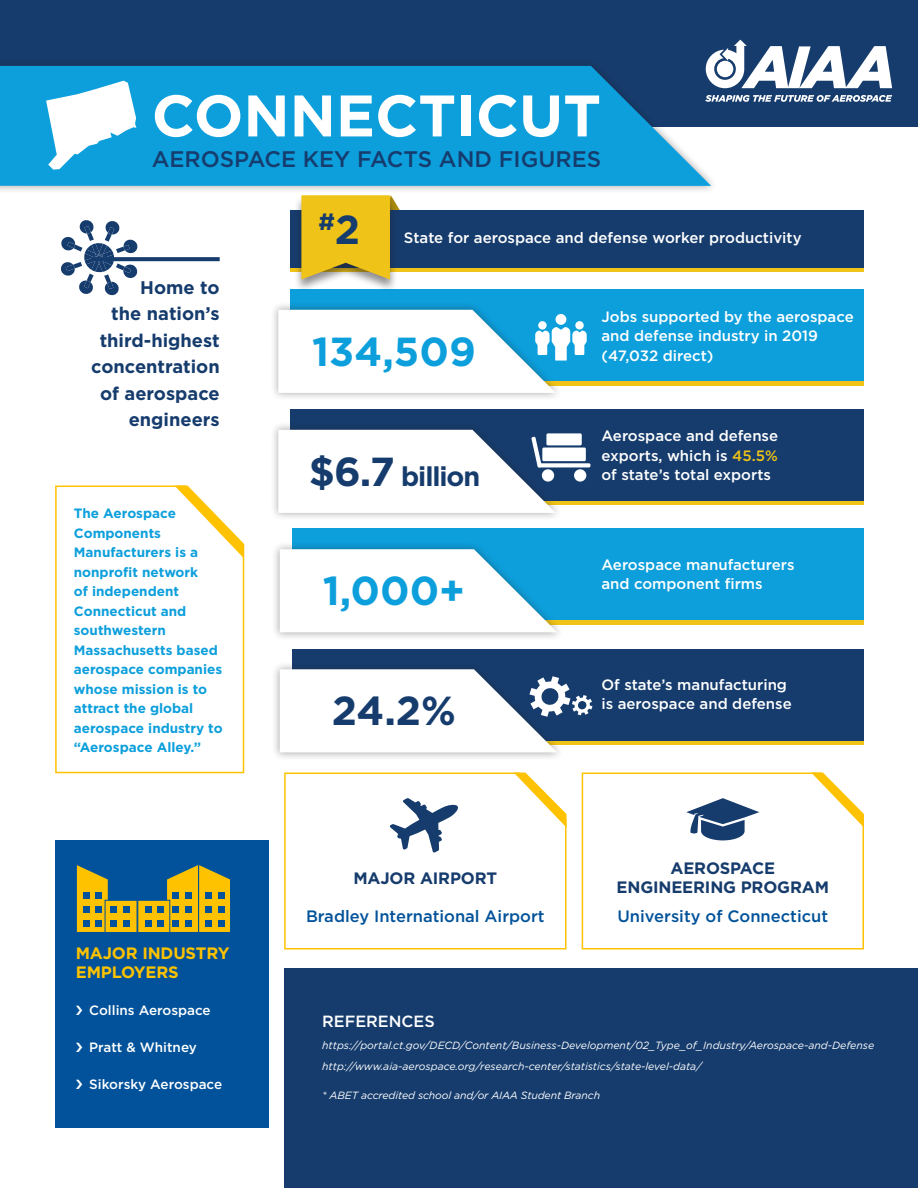
<style>
.page{position:relative;width:918px;height:1188px;background:#fff}
.page>*{position:absolute;margin:0;border:0;box-sizing:border-box;transform-origin:0 0}
.t1{font:700 58.5px "Gotham";color:#fff}
.t2{font:700 40.5px "Gotham";color:#0c9fdc}
.t3{font:700 40.5px "Gotham";color:#163c6d}
.t4{font:700 27px "Gotham";letter-spacing:-.04em;color:#163c6d}
.t5{font:700 23.55px "Gotham";color:#163c6d}
.t6{font:500 22.5px "Gotham";color:#163c6d}
.t7{font:700 18.3px/26.4px "Gotham";color:#163c6d;text-align:right}
.t8{font:500 16.5px "Gotham";color:#01529a}
.t9{font:700 16.5px/19.5px "Gotham";letter-spacing:-.01em;color:#163c6d;text-align:center}
.t10{font:700 16.5px/19.5px "Gotham";letter-spacing:-.01em;color:#fec200}
.t11{font:500 16.2px "Gotham";color:#fff}
.t12{font:500 15px/19.5px "Gotham";color:#fff}
.t13{font:700 13.5px/19.5px "Gotham";color:#0c9fdc}
.t14{font:500 13.5px "Gotham";color:#fff}
.t15{font:italic 10.5px "Gotham";color:#fff}
.s1{font-size:40.5px}
.s2{color:#f0c318}
</style>
<div class="page">
<div style="left:0;top:0;width:918px;height:126px;background:#163c6d"></div>
<div style="left:0;top:58px;width:718px;height:136px;background:#231f20;opacity:.4"></div>
<svg style="left:0;top:66px;width:711px;height:120px;background:#129ad4"></svg>
<div style="left:284px;top:968px;width:634px;height:220px;background:#163c6d"></div>
<svg style="left:61px;top:220px;width:77px;height:76px"></svg>
<div style="left:291px;top:294px;width:573px;height:92px;background:#f0c318"></div>
<div style="left:291px;top:289px;width:573px;height:92px;background:#0c9fdc"></div>
<div style="left:270px;top:302px;width:293px;height:99px;background:#231f20;opacity:.4"></div>
<svg style="left:278px;top:310px;width:309px;height:83px"></svg>
<div style="left:291px;top:414px;width:573px;height:91px;background:#f0c318"></div>
<div style="left:291px;top:409px;width:573px;height:92px;background:#163c6d"></div>
<div style="left:270px;top:422px;width:293px;height:99px;background:#231f20;opacity:.4"></div>
<div style="left:574px;top:469px;width:12px;height:13px;background:#fff;border-radius:50%"></div>
<svg style="left:538px;top:463px;width:52px;height:4px"></svg>
<svg style="left:278px;top:430px;width:278px;height:83px"></svg>
<div style="left:542px;top:448px;width:44px;height:13px;background:#fff;border-radius:2px"></div>
<div style="left:546px;top:433px;width:36px;height:12px;background:#fff;border-radius:2px"></div>
<svg style="left:46px;top:81px;width:90px;height:89px"></svg>
<div style="left:56px;top:840px;width:213px;height:288px;background:#01529a"></div>
<div style="left:137px;top:900px;width:33px;height:33px;background:#fec200;border:1px solid #01529a"></div>
<div style="left:145px;top:907px;width:7px;height:6px;background:#01529a"></div>
<div style="left:145px;top:920px;width:7px;height:7px;background:#01529a"></div>
<div style="left:105px;top:900px;width:32px;height:33px;background:#fec200;border:1px solid #01529a"></div>
<div style="left:123px;top:907px;width:7px;height:6px;background:#01529a"></div>
<div style="left:123px;top:920px;width:7px;height:7px;background:#01529a"></div>
<svg style="left:76px;top:865px;width:41px;height:68px"></svg>
<div style="left:111px;top:920px;width:6px;height:7px;background:#01529a"></div>
<svg style="left:158px;top:865px;width:72px;height:68px"></svg>
<div style="left:218px;top:907px;width:7px;height:6px;background:#01529a"></div>
<div style="left:218px;top:920px;width:7px;height:7px;background:#01529a"></div>
<div style="left:218px;top:893px;width:7px;height:6px;background:#01529a"></div>
<div style="left:205px;top:907px;width:7px;height:6px;background:#01529a"></div>
<div style="left:205px;top:920px;width:7px;height:7px;background:#01529a"></div>
<div style="left:205px;top:893px;width:7px;height:6px;background:#01529a"></div>
<svg style="left:284px;top:772px;width:283px;height:178px"></svg>
<svg style="left:581px;top:772px;width:283px;height:178px"></svg>
<svg style="left:55px;top:485px;width:190px;height:289px"></svg>
<svg style="left:592px;top:740px;width:272px;height:5px"></svg>
<div style="left:292px;top:649px;width:572px;height:91px;background:#163c6d"></div>
<div style="left:272px;top:661px;width:292px;height:100px;background:#231f20;opacity:.4"></div>
<svg style="left:280px;top:669px;width:312px;height:83px"></svg>
<div style="left:292px;top:533px;width:572px;height:92px;background:#f0c318"></div>
<div style="left:292px;top:529px;width:572px;height:91px;background:#0c9fdc"></div>
<div style="left:272px;top:541px;width:292px;height:100px;background:#231f20;opacity:.4"></div>
<svg style="left:280px;top:549px;width:277px;height:83px"></svg>
<svg style="left:92px;top:257px;width:128px;height:4px"></svg>
<svg style="left:706px;top:40px;width:186px;height:48px"></svg>
<svg style="left:705px;top:95px;width:187px;height:7px"></svg>
<div style="left:290px;top:222px;width:574px;height:50px;background:#f0c318"></div>
<div style="left:290px;top:210px;width:574px;height:58px;background:#163c6d"></div>
<div style="left:294px;top:194px;width:104px;height:99px;background:#231f20;opacity:.5"></div>
<svg style="left:301px;top:195px;width:99px;height:84px;background:#d9b62c"></svg>
<svg style="left:811px;top:773px;width:53px;height:55px"></svg>
<p class="t1" style="left:152px;top:77px;width:451px">CONNECTICUT</p>
<p class="t6" style="left:152px;top:144px;width:451px">AEROSPACE KEY FACTS AND FIGURES</p>
<p class="t7" style="left:91px;top:274px;width:130px">Home to<br>the nation’s third-highest concentration</p>
<p class="t7" style="left:100px;top:380px;width:121px">of aerospace engineers</p>
<p class="t13" style="left:74px;top:504px;width:104px">The Aerospace</p>
<p class="t13" style="left:74px;top:523px;width:150px">Components<br>Manufacturers is a nonprofit network<br>of independent<br>Connecticut and southwestern<br>Massachusetts based aerospace companies whose mission is to attract the global aerospace industry to “Aerospace Alley.”</p>
<p class="t10" style="left:76px;top:943px;width:155px">MAJOR INDUSTRY<br>EMPLOYERS</p>
<p class="t14" style="left:89px;top:1002px;width:123px">Collins Aerospace</p>
<p class="t14" style="left:89px;top:1038px;width:109px">Pratt &amp; Whitney</p>
<p class="t14" style="left:89px;top:1075px;width:135px">Sikorsky Aerospace</p>
<p class="t5" style="left:318px;top:206px;width:43px">#<span class="s1">2</span></p>
<p class="t12" style="left:404px;top:228px;width:399px">State for aerospace and defense worker productivity</p>
<p class="t2" style="left:312px;top:324px;width:165px">134,509</p>
<p class="t3" style="left:309px;top:444px;width:87px">$6.7</p>
<p class="t4" style="left:401px;top:458px;width:81px">billion</p>
<p class="t2" style="left:323px;top:564px;width:144px">1,000+</p>
<p class="t3" style="left:332px;top:684px;width:126px">24.2%</p>
<p class="t9" style="left:353px;top:868px;width:145px">MAJOR AIRPORT</p>
<p class="t8" style="left:306px;top:905px;width:240px">Bradley International Airport</p>
<p class="t12" style="left:601px;top:307px;width:254px">Jobs supported by the aerospace and defense industry in 2019</p>
<p class="t12" style="left:601px;top:346px;width:114px">(47,032 direct)</p>
<p class="t12" style="left:601px;top:426px;width:178px">Aerospace and defense exports, which is <span class="s2">45.5%</span></p>
<p class="t12" style="left:601px;top:465px;width:171px">of state’s total exports</p>
<p class="t12" style="left:601px;top:555px;width:195px">Aerospace manufacturers and component firms</p>
<p class="t12" style="left:601px;top:675px;width:192px">Of state’s manufacturing is aerospace and defense</p>
<p class="t9" style="left:617px;top:858px;width:214px">AEROSPACE<br>ENGINEERING PROGRAM</p>
<p class="t8" style="left:618px;top:905px;width:212px">University of Connecticut</p>
<p class="t11" style="left:322px;top:1011px;width:114px">REFERENCES</p>
<p class="t15" style="left:322px;top:1038px;width:554px">https://portal.ct.gov/DECD/Content/Business-Development/02_Type_of_Industry/Aerospace-and-Defense</p>
<p class="t15" style="left:322px;top:1060px;width:381px">http://www.aia-aerospace.org/research-center/statistics/state-level-data/</p>
<p class="t15" style="left:322px;top:1088px;width:279px">* ABET accredited school and/or AIAA Student Branch</p>
</div>
